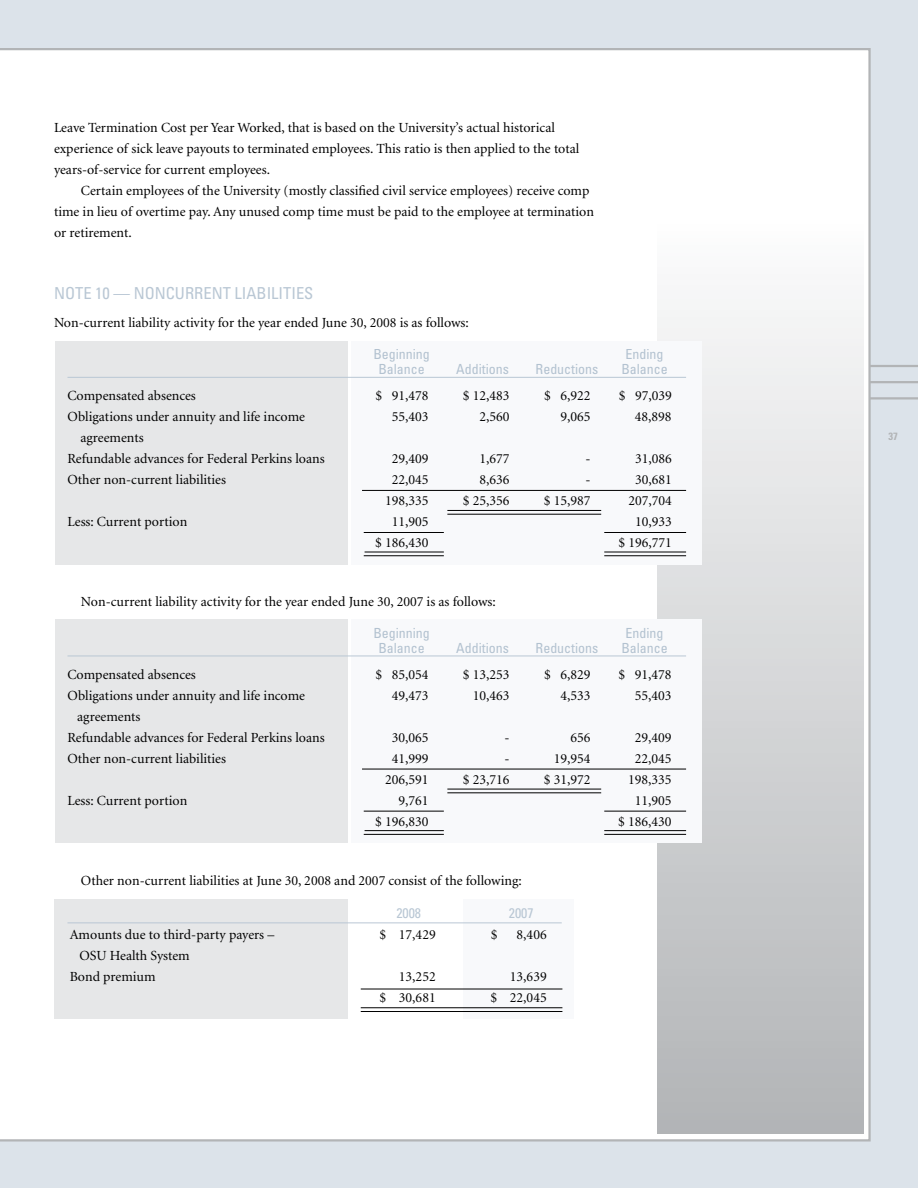
<style>
.page{position:relative;width:918px;height:1188px;background:#dce3ea}
.page>*{position:absolute;margin:0;border:0;box-sizing:border-box;transform-origin:0 0}
.t1{font:condensed 16.5px "Univers";color:#b9c7d4}
.t2{font:13.95px/21px "Minion";color:#000}
.t3{font:condensed 13.95px "Univers";color:#b9c7d4}
.t4{font:700 condensed 10.5px "Univers";color:#b2b4b6}
</style>
<div class="page">
<div style="left:0;top:48px;width:871px;height:1094px;background:#fff"></div>
<div style="left:657px;top:216px;width:207px;height:918px;background:linear-gradient(to bottom,#fcfdfd,#b2b4b6)"></div>
<div style="left:55px;top:620px;width:293px;height:223px;background:#e6e7e8"></div>
<div style="left:351px;top:620px;width:351px;height:223px;background:#f8f9fb"></div>
<hr style="left:447px;top:789px;width:154px;height:1px;background:#000">
<hr style="left:447px;top:792px;width:154px;height:1px;background:#000">
<hr style="left:364px;top:811px;width:80px;height:1px;background:#000">
<hr style="left:364px;top:834px;width:80px;height:1px;background:#000">
<hr style="left:604px;top:830px;width:82px;height:1px;background:#000">
<hr style="left:604px;top:834px;width:82px;height:1px;background:#000">
<hr style="left:365px;top:830px;width:79px;height:1px;background:#000">
<hr style="left:604px;top:811px;width:82px;height:1px;background:#000">
<hr style="left:362px;top:769px;width:324px;height:1px;background:#000">
<hr style="left:68px;top:656px;width:618px;height:1px;background:#b9c7d4">
<div style="left:55px;top:341px;width:293px;height:223px;background:#e6e7e8"></div>
<div style="left:351px;top:341px;width:351px;height:223px;background:#f8f9fb"></div>
<hr style="left:447px;top:510px;width:154px;height:1px;background:#000">
<hr style="left:447px;top:514px;width:154px;height:1px;background:#000">
<hr style="left:364px;top:532px;width:80px;height:1px;background:#000">
<hr style="left:364px;top:555px;width:80px;height:1px;background:#000">
<hr style="left:604px;top:552px;width:82px;height:1px;background:#000">
<hr style="left:604px;top:555px;width:82px;height:1px;background:#000">
<hr style="left:365px;top:552px;width:79px;height:1px;background:#000">
<hr style="left:604px;top:532px;width:82px;height:1px;background:#000">
<hr style="left:362px;top:490px;width:324px;height:1px;background:#000">
<hr style="left:68px;top:377px;width:618px;height:1px;background:#b9c7d4">
<div style="left:464px;top:900px;width:110px;height:119px;background:#f8f9fb"></div>
<div style="left:54px;top:900px;width:294px;height:119px;background:#e6e7e8"></div>
<hr style="left:361px;top:1007px;width:201px;height:1px;background:#000">
<hr style="left:361px;top:1011px;width:201px;height:1px;background:#000">
<hr style="left:361px;top:989px;width:201px;height:1px;background:#000">
<hr style="left:68px;top:922px;width:494px;height:1px;background:#b9c7d4">
<hr style="left:869px;top:365px;width:49px;height:2px;background:#b2b4b6">
<hr style="left:869px;top:381px;width:49px;height:2px;background:#b2b4b6">
<hr style="left:869px;top:397px;width:49px;height:3px;background:#b2b4b6">
<p class="t2" style="left:54px;top:118px;width:527px">Leave Termination Cost per Year Worked, that is based on the University’s actual historical experience of sick leave payouts to terminated employees. This ratio is then applied to the total years-of-service for current employees.</p>
<p class="t2" style="left:54px;top:181px;width:542px;text-indent:27px">Certain employees of the University (mostly classified civil service employees) receive comp time in lieu of overtime pay. Any unused comp time must be paid to the employee at termination or retirement.</p>
<p class="t1" style="left:54px;top:283px;width:141px">NOTE 10 — NONCURREN</p>
<p class="t1" style="left:223px;top:283px;width:92px">T LIABILITIES</p>
<p class="t2" style="left:54px;top:312px;width:416px">Non-current liability activity for the year ended June 30, 2008 is as follows:</p>
<p class="t3" style="left:373px;top:346px;width:58px">Beginning</p>
<p class="t3" style="left:626px;top:346px;width:39px">Ending</p>
<p class="t3" style="left:378px;top:361px;width:48px">Balance</p>
<p class="t3" style="left:456px;top:361px;width:54px">Additions</p>
<p class="t3" style="left:536px;top:361px;width:64px">Reductions</p>
<p class="t3" style="left:621px;top:361px;width:48px">Balance</p>
<p class="t2" style="left:68px;top:385px;width:130px">Compensated absences</p>
<p class="t2" style="left:375px;top:385px;width:55px">$ 91,478</p>
<p class="t2" style="left:463px;top:385px;width:48px">$ 12,483</p>
<p class="t2" style="left:544px;top:385px;width:48px">$ 6,922</p>
<p class="t2" style="left:619px;top:385px;width:55px">$ 97,039</p>
<p class="t2" style="left:68px;top:406px;width:239px">Obligations under annuity and life income</p>
<p class="t2" style="left:392px;top:406px;width:38px">55,403</p>
<p class="t2" style="left:479px;top:406px;width:32px">2,560</p>
<p class="t2" style="left:560px;top:406px;width:32px">9,065</p>
<p class="t2" style="left:635px;top:406px;width:38px">48,898</p>
<p class="t2" style="left:68px;top:427px;width:259px;text-indent:13px">agreements<br>Refundable advances for Federal Perkins loans</p>
<p class="t2" style="left:392px;top:448px;width:38px">29,409</p>
<p class="t2" style="left:479px;top:448px;width:32px">1,677</p>
<p class="t2" style="left:586px;top:448px;width:7px">-</p>
<p class="t2" style="left:635px;top:448px;width:38px">31,086</p>
<p class="t2" style="left:68px;top:469px;width:160px">Other non-current liabilities</p>
<p class="t2" style="left:392px;top:469px;width:38px">22,045</p>
<p class="t2" style="left:479px;top:469px;width:32px">8,636</p>
<p class="t2" style="left:586px;top:469px;width:7px">-</p>
<p class="t2" style="left:635px;top:469px;width:38px">30,681</p>
<p class="t2" style="left:385px;top:490px;width:45px">198,335</p>
<p class="t2" style="left:463px;top:490px;width:48px">$ 25,356</p>
<p class="t2" style="left:544px;top:490px;width:48px">$ 15,987</p>
<p class="t2" style="left:628px;top:490px;width:45px">207,704</p>
<p class="t2" style="left:68px;top:511px;width:121px">Less: Current portion</p>
<p class="t2" style="left:392px;top:511px;width:38px">11,905</p>
<p class="t2" style="left:635px;top:511px;width:38px">10,933</p>
<p class="t2" style="left:375px;top:532px;width:55px">$ 186,430</p>
<p class="t2" style="left:619px;top:532px;width:55px">$ 196,771</p>
<p class="t2" style="left:81px;top:592px;width:416px">Non-current liability activity for the year ended June 30, 2007 is as follows:</p>
<p class="t3" style="left:373px;top:624px;width:58px">Beginning</p>
<p class="t3" style="left:626px;top:624px;width:39px">Ending</p>
<p class="t3" style="left:378px;top:639px;width:48px">Balance</p>
<p class="t3" style="left:456px;top:639px;width:54px">Additions</p>
<p class="t3" style="left:536px;top:639px;width:64px">Reductions</p>
<p class="t3" style="left:621px;top:639px;width:48px">Balance</p>
<p class="t2" style="left:68px;top:664px;width:130px">Compensated absences</p>
<p class="t2" style="left:375px;top:664px;width:55px">$ 85,054</p>
<p class="t2" style="left:463px;top:664px;width:48px">$ 13,253</p>
<p class="t2" style="left:544px;top:664px;width:48px">$ 6,829</p>
<p class="t2" style="left:618px;top:664px;width:55px">$ 91,478</p>
<p class="t2" style="left:68px;top:685px;width:239px">Obligations under annuity and life income</p>
<p class="t2" style="left:392px;top:685px;width:38px">49,473</p>
<p class="t2" style="left:473px;top:685px;width:38px">10,463</p>
<p class="t2" style="left:560px;top:685px;width:32px">4,533</p>
<p class="t2" style="left:635px;top:685px;width:38px">55,403</p>
<p class="t2" style="left:68px;top:706px;width:259px;text-indent:10px">agreements<br>Refundable advances for Federal Perkins loans</p>
<p class="t2" style="left:392px;top:727px;width:38px">30,065</p>
<p class="t2" style="left:505px;top:727px;width:7px">-</p>
<p class="t2" style="left:571px;top:727px;width:22px">656</p>
<p class="t2" style="left:635px;top:727px;width:38px">29,409</p>
<p class="t2" style="left:68px;top:748px;width:160px">Other non-current liabilities</p>
<p class="t2" style="left:392px;top:748px;width:38px">41,999</p>
<p class="t2" style="left:505px;top:748px;width:7px">-</p>
<p class="t2" style="left:554px;top:748px;width:38px">19,954</p>
<p class="t2" style="left:635px;top:748px;width:38px">22,045</p>
<p class="t2" style="left:385px;top:769px;width:45px">206,591</p>
<p class="t2" style="left:463px;top:769px;width:48px">$ 23,716</p>
<p class="t2" style="left:544px;top:769px;width:48px">$ 31,972</p>
<p class="t2" style="left:628px;top:769px;width:45px">198,335</p>
<p class="t2" style="left:67px;top:790px;width:121px">Less: Current portion</p>
<p class="t2" style="left:398px;top:790px;width:32px">9,761</p>
<p class="t2" style="left:635px;top:790px;width:38px">11,905</p>
<p class="t2" style="left:375px;top:811px;width:55px">$ 196,830</p>
<p class="t2" style="left:618px;top:811px;width:55px">$ 186,430</p>
<p class="t2" style="left:81px;top:871px;width:442px">Other non-current liabilities at June 30, 2008 and 2007 consist of the following:</p>
<p class="t3" style="left:396px;top:905px;width:26px">2008</p>
<p class="t3" style="left:509px;top:905px;width:26px">2007</p>
<p class="t2" style="left:70px;top:925px;width:206px">Amounts due to third-party payers –</p>
<p class="t2" style="left:379px;top:925px;width:58px">$ 17,429</p>
<p class="t2" style="left:491px;top:925px;width:8px">$</p>
<p class="t2" style="left:517px;top:925px;width:32px">8,406</p>
<p class="t2" style="left:70px;top:946px;width:121px;text-indent:10px">OSU Health System<br>Bond premium</p>
<p class="t2" style="left:399px;top:967px;width:38px">13,252</p>
<p class="t2" style="left:510px;top:967px;width:38px">13,639</p>
<p class="t2" style="left:379px;top:988px;width:58px">$ 30,681</p>
<p class="t2" style="left:490px;top:988px;width:58px">$ 22,045</p>
<p class="t4" style="left:889px;top:430px;width:11px">37</p>
</div>
